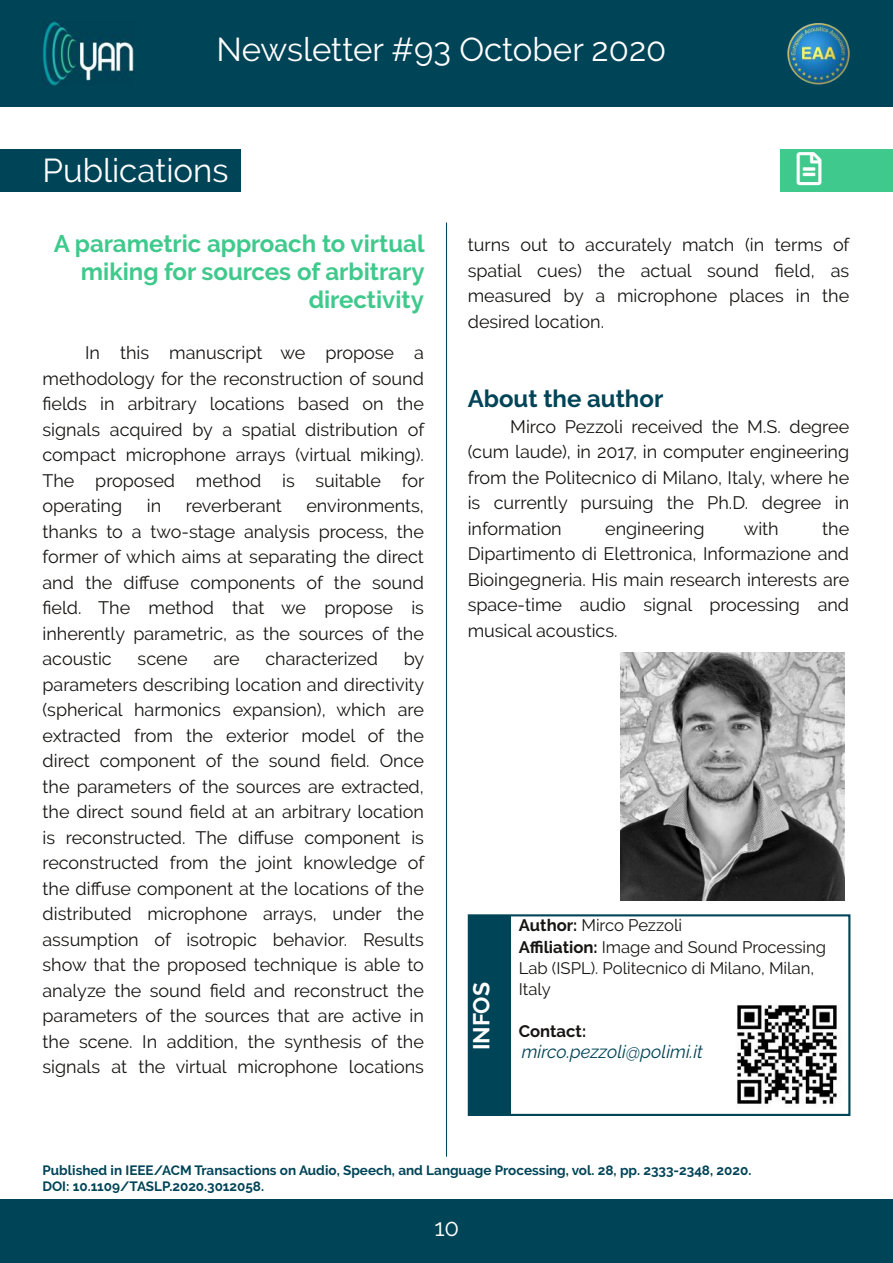
<style>
.page{position:relative;width:893px;height:1263px;background:#fff}
.page>*{position:absolute;margin:0;border:0;box-sizing:border-box;transform-origin:0 0}
.t1{font:33px "Raleway";color:#fff}
.t2{font:700 24px/28.2px "Raleway";color:#40c98c;text-align:right}
.t3{font:700 24px "Raleway";color:#004457}
.t4{font:24px "Raleway";color:#fff}
.t5{font:700 22.95px "Raleway";color:#fff}
.t6{font:18px/25.5px "Raleway";color:#171513;text-align:justify}
.t7{font:italic 18px "Raleway";color:#004457}
.t8{font:16.65px/21.1px "Raleway";color:#171513}
.t9{font:700 16.65px "Raleway";color:#171513}
.t10{font:700 13.5px/15.9px "Raleway";color:#004457}
.s1{font-weight:700}
</style>
<div class="page">
<div style="left:0;top:0;width:893px;height:106px;background:#004457"></div>
<img style="left:787px;top:23px;width:63px;height:62px">
<img style="left:43px;top:21px;width:90px;height:64px">
<div style="left:0;top:1199px;width:893px;height:64px;background:#004457"></div>
<div style="left:0;top:149px;width:240px;height:43px;background:#004457"></div>
<div style="left:780px;top:149px;width:113px;height:42px;background:#40c98c"></div>
<hr style="left:446px;top:222px;width:1px;height:935px;background:#004457">
<img style="left:620px;top:653px;width:224px;height:247px">
<div style="left:468px;top:914px;width:382px;height:202px;border:2px solid #004457"></div>
<div style="left:468px;top:916px;width:42px;height:199px;background:#004457"></div>
<img style="left:737px;top:1005px;width:100px;height:101px">
<h1 class="t1" style="left:216px;top:30px;width:451px">Newsletter #93 October 2020</h1>
<h1 class="t1" style="left:43px;top:151px;width:188px">Publications</h1>
<h2 class="t2" style="left:54px;top:229px;width:372px">A parametric approach to virtual miking for sources of arbitrary directivity</h2>
<p class="t6" style="left:43px;top:340px;width:383px;text-indent:43px">In this manuscript we propose a methodology for the reconstruction of sound fields in arbitrary locations based on the signals acquired by a spatial distribution of compact microphone arrays (virtual miking).<br>The proposed method is suitable for operating</p>
<p class="t6" style="left:43px;top:493px;width:383px;text-indent:264px">environments, thanks to a two-stage analysis process, the former of which aims at separating the direct and the diffuse components of the sound field. The method that we propose is inherently parametric, as the sources of the acoustic</p>
<p class="t6" style="left:147px;top:493px;width:16px">in</p>
<p class="t6" style="left:186px;top:493px;width:98px">reverberant</p>
<p class="t6" style="left:43px;top:646px;width:383px;text-indent:361px">by parameters describing location and directivity (spherical harmonics expansion), which are extracted from the exterior model of the direct component of the sound field. Once the parameters of the sources are extracted, the direct sound field at an arbitrary location is reconstructed. The diffuse component is reconstructed from the joint knowledge of the diffuse component at the locations of the distributed microphone arrays, under the assumption of isotropic behavior. Results show that the proposed technique is able to analyze the sound field and reconstruct the parameters of the sources that are active in the scene. In addition, the synthesis of the signals at the virtual microphone locations</p>
<p class="t6" style="left:138px;top:646px;width:52px">scene</p>
<p class="t6" style="left:213px;top:646px;width:28px">are</p>
<p class="t6" style="left:265px;top:646px;width:114px">characterized</p>
<p class="t6" style="left:468px;top:232px;width:383px">turns out to accurately match (in terms of spatial cues) the actual sound field, as measured by a microphone places in the desired location.</p>
<h2 class="t3" style="left:468px;top:385px;width:197px">About the author</h2>
<p class="t6" style="left:468px;top:414px;width:383px;text-indent:43px">Mirco Pezzoli received the M.S. degree (cum laude), in 2017, in computer engineering from the Politecnico di Milano, Italy, where he is currently pursuing the Ph.D. degree in information</p>
<p class="t6" style="left:468px;top:516px;width:383px;text-indent:354px">the Dipartimento di Elettronica, Informazione and Bioingegneria. His main research interests are space-time audio signal processing and musical acoustics.</p>
<p class="t6" style="left:605px;top:516px;width:101px">engineering</p>
<p class="t6" style="left:744px;top:516px;width:37px">with</p>
<p class="t5" style="left:468px;top:1050px;width:70px;rotate:-90deg">INFOS</p>
<p class="t8" style="left:519px;top:915px;width:309px"><span class="s1">Author:</span> Mirco Pezzoli<br><span class="s1">Affiliation:</span> Image and Sound Processing<br>Lab (ISPL). Politecnico di Milano, Milan,<br>Italy</p>
<p class="t9" style="left:519px;top:1021px;width:69px">Contact:</p>
<p class="t7" style="left:522px;top:1041px;width:183px">mirco.pezzoli@polimi.it</p>
<p class="t10" style="left:43px;top:1162px;width:710px">Published in IEEE/ACM Transactions on Audio, Speech, and Language Processing, vol. 28, pp. 2333-2348, 2020.<br>DOI: 10.1109/TASLP.2020.3012058.</p>
<h2 class="t4" style="left:434px;top:1213px;width:26px">10</h2>
</div>
